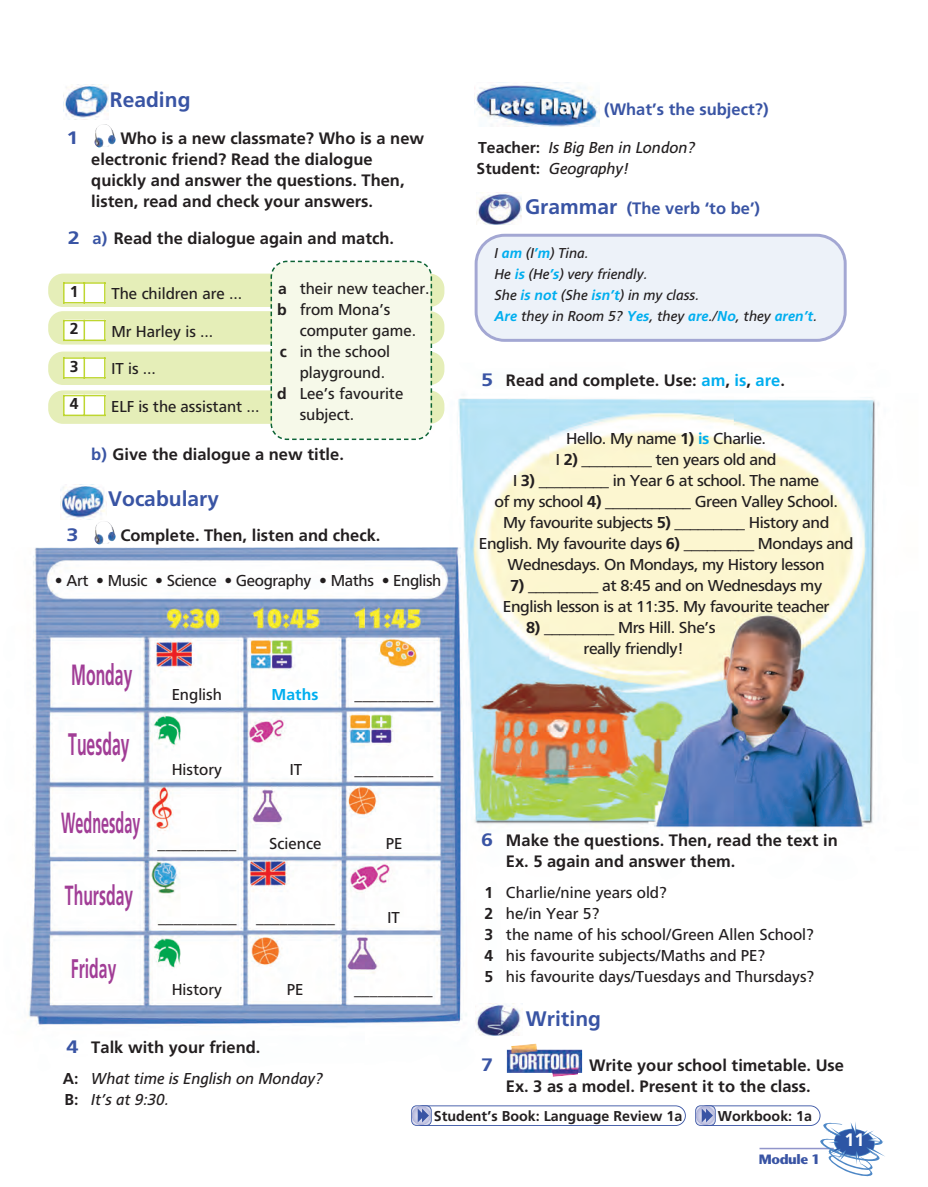
<style>
.page{position:relative;width:928px;height:1187px;background:#fff}
.page>*{position:absolute;margin:0;border:0;box-sizing:border-box;transform-origin:0 0}
.t1{font:700 31.05px "PF Catalog";color:#a13d96;scale:.51 1}
.t2{font:700 29.25px "PF Catalog";color:#a13d96;scale:.54 1}
.t3{font:700 29.1px "PF Catalog";color:#a13d96;scale:.49 1}
.t4{font:700 27.75px "PF Catalog";color:#a13d96;scale:.57 1}
.t5{font:700 26.85px "PF Catalog";color:#a13d96;scale:.59 1}
.t6{font:700 21px "PF Catalog";color:#3954a4}
.t7{font:700 18px "PF Catalog";color:#3954a4;scale:1.2 1}
.t8{font:700 18px "PF Catalog";color:#fff}
.t9{font:700 16.5px/21px "PF Catalog";color:#231f20}
.t10{font:700 16.5px "PF Catalog";color:#3954a4}
.t11{font:15.75px/21px "PF Catalog";letter-spacing:-.02em;color:#231f20;text-align:center;scale:1.05 1}
.t12{font:15.75px/21px "PF Catalog";color:#231f20}
.t13{font:15.75px "PF Catalog";letter-spacing:-.02em;color:#231f20}
.t14{font:italic 15.75px/21px "PF Catalog";color:#231f20}
.t15{font:700 15.75px "PF Catalog";color:#00aeef}
.t16{font:700 15.75px "PF Catalog";color:#231f20}
.t17{font:italic 14.25px/20.7px "PF Catalog";color:#231f20}
.t18{font:700 14.25px "PF Catalog";color:#231f20}
.t19{font:700 13.5px "Stone Sans Std";letter-spacing:-.03em;color:#3954a4}
.s1{font-size:18px;color:#3954a4}
.s2{color:#3954a4}
.s3{font-weight:700}
.s4{font-weight:700;font-style:normal}
.s5{font-weight:700;color:#00aeef}
.s6{color:#00aeef}
</style>
<div class="page">
<img style="left:28px;top:82px;width:851px;height:1095px">
<svg style="left:475px;top:234px;width:372px;height:108px;background:#e8edf6"></svg>
<img style="left:94px;top:133px;width:16px;height:14px">
<img style="left:94px;top:530px;width:16px;height:14px">
<img style="left:475px;top:83px;width:125px;height:44px">
<img style="left:507px;top:1043px;width:75px;height:33px">
<img style="left:63px;top:84px;width:45px;height:35px">
<img style="left:60px;top:484px;width:47px;height:35px">
<img style="left:476px;top:193px;width:46px;height:32px">
<img style="left:475px;top:1003px;width:48px;height:32px">
<div style="left:48px;top:273px;width:396px;height:34px;background:#e5eeb8;border-radius:15px"></div>
<div style="left:48px;top:311px;width:396px;height:33px;background:#e5eeb8;border-radius:15px"></div>
<div style="left:48px;top:351px;width:396px;height:34px;background:#e5eeb8;border-radius:15px"></div>
<div style="left:48px;top:390px;width:396px;height:34px;background:#e5eeb8;border-radius:15px"></div>
<div style="left:270px;top:260px;width:163px;height:181px;background:#f6f9e9"></div>
<div style="left:63px;top:282px;width:21px;height:21px;background:#fff"></div>
<div style="left:84px;top:282px;width:22px;height:21px;background:#fff"></div>
<hr style="left:63px;top:282px;width:2px;height:21px;background:#bed630">
<svg style="left:84px;top:284px;width:1px;height:18px"></svg>
<hr style="left:104px;top:282px;width:2px;height:21px;background:#bed630">
<hr style="left:63px;top:282px;width:43px;height:2px;background:#bed630">
<hr style="left:63px;top:302px;width:43px;height:1px;background:#bed630">
<div style="left:63px;top:320px;width:21px;height:21px;background:#fff"></div>
<div style="left:84px;top:320px;width:22px;height:21px;background:#fff"></div>
<hr style="left:63px;top:320px;width:2px;height:21px;background:#bed630">
<svg style="left:84px;top:321px;width:1px;height:18px"></svg>
<hr style="left:104px;top:320px;width:2px;height:21px;background:#bed630">
<hr style="left:63px;top:320px;width:43px;height:1px;background:#bed630">
<hr style="left:63px;top:339px;width:43px;height:2px;background:#bed630">
<div style="left:63px;top:357px;width:21px;height:21px;background:#fff"></div>
<div style="left:84px;top:357px;width:22px;height:21px;background:#fff"></div>
<hr style="left:63px;top:357px;width:2px;height:21px;background:#bed630">
<svg style="left:84px;top:359px;width:1px;height:18px"></svg>
<hr style="left:104px;top:357px;width:2px;height:21px;background:#bed630">
<hr style="left:63px;top:357px;width:43px;height:2px;background:#bed630">
<hr style="left:63px;top:377px;width:43px;height:1px;background:#bed630">
<div style="left:63px;top:395px;width:21px;height:21px;background:#fff"></div>
<div style="left:84px;top:395px;width:22px;height:21px;background:#fff"></div>
<hr style="left:63px;top:395px;width:2px;height:21px;background:#bed630">
<svg style="left:84px;top:396px;width:1px;height:18px"></svg>
<hr style="left:104px;top:395px;width:2px;height:21px;background:#bed630">
<hr style="left:63px;top:395px;width:43px;height:1px;background:#bed630">
<hr style="left:63px;top:414px;width:43px;height:2px;background:#bed630">
<svg style="left:411px;top:1105px;width:275px;height:20px"></svg>
<svg style="left:695px;top:1105px;width:190px;height:70px"></svg>
<p class="t6" style="left:110px;top:92px;width:82px">Reading</p>
<p class="t7" style="left:67px;top:130px;width:12px">1</p>
<p class="t9" style="left:91px;top:129px;width:334px;text-indent:29px">Who is a new classmate? Who is a new electronic friend? Read the dialogue quickly and answer the questions. Then, listen, read and check your answers.</p>
<p class="t9" style="left:68px;top:229px;width:328px"><span class="s1">2</span> <span class="s2">a)</span> Read the dialogue again and match.</p>
<p class="t16" style="left:70px;top:285px;width:10px">1</p>
<p class="t16" style="left:70px;top:322px;width:10px">2</p>
<p class="t16" style="left:70px;top:360px;width:10px">3</p>
<p class="t16" style="left:70px;top:397px;width:10px">4</p>
<p class="t12" style="left:111px;top:284px;width:132px">The children are ...</p>
<p class="t12" style="left:111px;top:322px;width:103px">Mr Harley is ...</p>
<p class="t13" style="left:111px;top:362px;width:46px">IT is ...</p>
<p class="t12" style="left:111px;top:397px;width:150px">ELF is the assistant ...</p>
<p class="t12" style="left:278px;top:279px;width:153px"><span class="s3">a</span> their new teacher.</p>
<p class="t12" style="left:277px;top:300px;width:114px"><span class="s3">b</span> from Mona’s</p>
<p class="t12" style="left:300px;top:321px;width:118px">computer game.</p>
<p class="t12" style="left:280px;top:342px;width:112px"><span class="s3">c</span> in the school</p>
<p class="t12" style="left:300px;top:363px;width:87px">playground.</p>
<p class="t12" style="left:277px;top:384px;width:128px"><span class="s3">d</span> Lee’s favourite</p>
<p class="t12" style="left:300px;top:405px;width:56px">subject.</p>
<p class="t9" style="left:91px;top:445px;width:254px"><span class="s2">b)</span> Give the dialogue a new title.</p>
<p class="t6" style="left:108px;top:489px;width:112px">Vocabulary</p>
<p class="t7" style="left:67px;top:527px;width:12px">3</p>
<p class="t9" style="left:120px;top:525px;width:262px">Complete. Then, listen and check.</p>
<p class="t13" style="left:55px;top:574px;width:388px">• Art • Music • Science • Geography • Maths • English</p>
<p class="t2" style="left:71px;top:663px;width:115px">Monday</p>
<p class="t1" style="left:68px;top:731px;width:122px">Tuesday</p>
<p class="t3" style="left:61px;top:811px;width:163px">Wednesday</p>
<p class="t4" style="left:65px;top:883px;width:121px">Thursday</p>
<p class="t5" style="left:71px;top:957px;width:79px">Friday</p>
<p class="t12" style="left:172px;top:685px;width:52px">English</p>
<p class="t15" style="left:272px;top:688px;width:48px">Maths</p>
<p class="t12" style="left:172px;top:760px;width:52px">History</p>
<p class="t13" style="left:290px;top:763px;width:14px">IT</p>
<p class="t13" style="left:355px;top:688px;width:80px">__________</p>
<p class="t13" style="left:355px;top:763px;width:80px">__________</p>
<p class="t13" style="left:157px;top:837px;width:80px">__________</p>
<p class="t12" style="left:269px;top:834px;width:54px">Science</p>
<p class="t13" style="left:386px;top:837px;width:18px">PE</p>
<p class="t13" style="left:158px;top:910px;width:80px">__________</p>
<p class="t13" style="left:256px;top:910px;width:80px">__________</p>
<p class="t13" style="left:387px;top:910px;width:14px">IT</p>
<p class="t12" style="left:172px;top:980px;width:52px">History</p>
<p class="t13" style="left:287px;top:983px;width:18px">PE</p>
<p class="t13" style="left:354px;top:983px;width:80px">__________</p>
<p class="t9" style="left:67px;top:1037px;width:195px"><span class="s1">4</span> Talk with your friend.</p>
<p class="t14" style="left:63px;top:1069px;width:262px"><span class="s4">A:</span> What time is English on Monday?<br><span class="s4">B:</span> It’s at 9:30.</p>
<p class="t10" style="left:604px;top:102px;width:166px">(What’s the subject?)</p>
<p class="t14" style="left:477px;top:138px;width:220px"><span class="s4">Teacher:</span> Is Big Ben in London?<br><span class="s4">Student:</span> Geography!</p>
<p class="t6" style="left:525px;top:198px;width:94px">Grammar</p>
<p class="t10" style="left:627px;top:202px;width:135px">(The verb ‘to be’)</p>
<p class="t17" style="left:495px;top:244px;width:324px">I <span class="s5">am</span> (I<span class="s5">’m</span>) Tina.<br>He <span class="s5">is</span> (He<span class="s5">’s</span>) very friendly.<br>She <span class="s5">is not</span> (She <span class="s5">isn’t</span>) in my class.<br><span class="s5">Are</span> they in Room 5? <span class="s5">Yes</span>, they <span class="s5">are</span>./<span class="s5">No</span>, they <span class="s5">aren’t</span>.</p>
<p class="t9" style="left:481px;top:371px;width:305px"><span class="s1">5</span> Read and complete. Use: <span class="s6">am</span>, <span class="s6">is</span>, <span class="s6">are</span>.</p>
<p class="t11" style="left:479px;top:429px;width:358px">Hello. My name <span class="s3">1)</span> <span class="s5">is</span> Charlie.<br>I <span class="s3">2)</span> _________ ten years old and<br>I <span class="s3">3)</span> _________ in Year 6 at school. The name<br>of my school <span class="s3">4)</span> ___________ Green Valley School.<br>My favourite subjects <span class="s3">5)</span> _________ History and English. My favourite days <span class="s3">6)</span> _________ Mondays and Wednesdays. On Mondays, my History lesson</p>
<p class="t11" style="left:503px;top:576px;width:313px"><span class="s3">7)</span> _________ at 8:45 and on Wednesdays my<br>English lesson is at 11:35. My favourite teacher</p>
<p class="t11" style="left:584px;top:618px;width:127px;text-align:left;text-indent:-57px"><span class="s3">8)</span> _________ Mrs Hill. She’s really friendly!</p>
<p class="t9" style="left:506px;top:830px;width:333px;text-indent:-25px"><span class="s1">6</span> Make the questions. Then, read the text in<br>Ex. 5 again and answer them.</p>
<p class="t12" style="left:484px;top:883px;width:332px"><span class="s3">1</span> Charlie/nine years old?<br><span class="s3">2</span> he/in Year 5?<br><span class="s3">3</span> the name of his school/Green Allen School?<br><span class="s3">4</span> his favourite subjects/Maths and PE?<br><span class="s3">5</span> his favourite days/Tuesdays and Thursdays?</p>
<p class="t6" style="left:526px;top:1010px;width:77px">Writing</p>
<p class="t7" style="left:481px;top:1056px;width:12px">7</p>
<p class="t9" style="left:506px;top:1055px;width:340px;text-indent:83px">Write your school timetable. Use<br>Ex. 3 as a model. Present it to the class.</p>
<p class="t18" style="left:434px;top:1109px;width:250px">Student’s Book: Language Review 1a</p>
<p class="t18" style="left:718px;top:1109px;width:96px">Workbook: 1a</p>
<p class="t19" style="left:759px;top:1150px;width:63px">Module 1</p>
<p class="t8" style="left:845px;top:1132px;width:22px">11</p>
</div>
